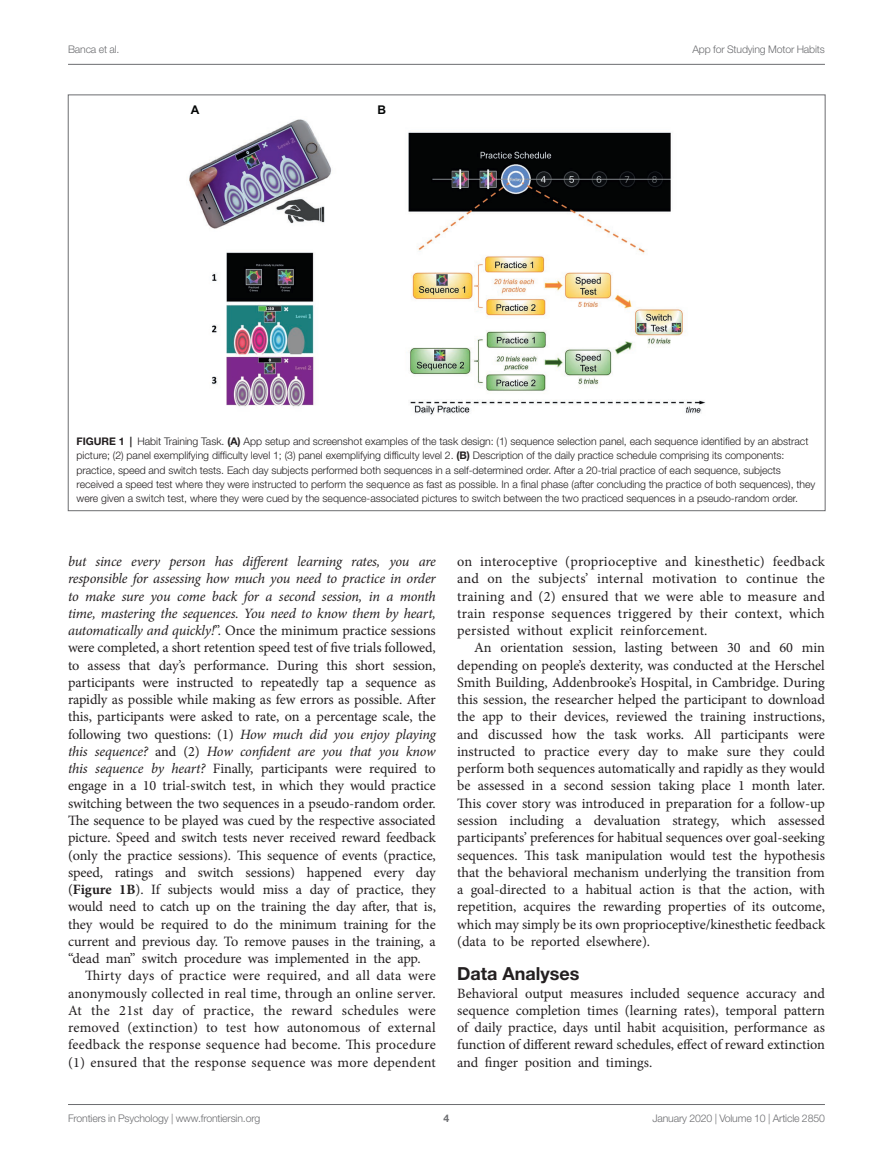
<style>
.page{position:relative;width:893px;height:1170px;background:#fff}
.page>*{position:absolute;margin:0;border:0;box-sizing:border-box;transform-origin:0 0}
.HEAD_2{font:700 18px "Helvetica Neue LT Std";color:#231f20}
.TEXT_FLUSH{font:14.25px/17.2px "Minion Pro";letter-spacing:-.005em;color:#231f20;text-align:justify}
.TEXT{font:14.25px/17.2px "Minion Pro";letter-spacing:.01em;color:#231f20;text-align:justify}
.t1{font:700 12px "Arial";color:#030505}
.FIG_LEG{font:300 10.5px/14.2px "Helvetica Neue LT Std";letter-spacing:-.005em;color:#231f20}
.t2{font:300 10.5px "Helvetica Neue LT Std";letter-spacing:-.015em;color:#6c6d70}
.t3{font:700 10.5px "Helvetica Neue LT Std";color:#6c6d70}
.s1{font-weight:700}
.s2{font-style:italic}
</style>
<div class="page">
<hr style="left:68px;top:64px;width:757px;height:1px;background:#6c6d70">
<hr style="left:68px;top:1104px;width:757px;height:1px;background:#6c6d70">
<img style="left:189px;top:119px;width:516px;height:296px">
<p class="t2" style="left:68px;top:42px;width:53px">Banca et al.</p>
<p class="t2" style="left:692px;top:42px;width:134px">App for Studying Motor Habits</p>
<p class="t1" style="left:191px;top:101px;width:10px">A</p>
<p class="t1" style="left:378px;top:101px;width:10px">B</p>
<p class="FIG_LEG" style="left:77px;top:434px;width:740px"><span class="s1">FIGURE 1 |</span> Habit Training Task. <span class="s1">(A)</span> App setup and screenshot examples of the task design: (1) sequence selection panel, each sequence identified by an abstract picture; (2) panel exemplifying difficulty level 1; (3) panel exemplifying difficulty level 2. <span class="s1">(B)</span> Description of the daily practice schedule comprising its components: practice, speed and switch tests. Each day subjects performed both sequences in a self-determined order. After a 20-trial practice of each sequence, subjects received a speed test where they were instructed to perform the sequence as fast as possible. In a final phase (after concluding the practice of both sequences), they were given a switch test, where they were cued by the sequence-associated pictures to switch between the two practiced sequences in a pseudo-random order.</p>
<p class="TEXT_FLUSH" style="left:68px;top:553px;width:369px"><span class="s2">but since every person has different learning rates, you are responsible for assessing how much you need to practice in order to make sure you come back for a second session, in a month time, mastering the sequences. You need to know them by heart, automatically and quickly!</span>”. Once the minimum practice sessions were completed, a short retention speed test of five trials followed, to assess that day’s performance. During this short session, participants were instructed to repeatedly tap a sequence as rapidly as possible while making as few errors as possible. After this, participants were asked to rate, on a percentage scale, the following two questions: (1) <span class="s2">How much did you enjoy playing this sequence?</span> and (2) <span class="s2">How confident are you that you know this sequence by heart?</span> Finally, participants were required to engage in a 10 trial-switch test, in which they would practice switching between the two sequences in a pseudo-random order.<br>The sequence to be played was cued by the respective associated picture. Speed and switch tests never received reward feedback (only the practice sessions). This sequence of events (practice, speed, ratings and switch sessions) happened every day (<span class="s1">Figure 1B</span>). If subjects would miss a day of practice, they would need to catch up on the training the day after, that is, they would be required to do the minimum training for the current and previous day. To remove pauses in the training, a “dead man” switch procedure was implemented in the app.</p>
<p class="TEXT" style="left:68px;top:967px;width:369px;text-indent:17px">Thirty days of practice were required, and all data were anonymously collected in real time, through an online server.<br>At the 21st day of practice, the reward schedules were removed (extinction) to test how autonomous of external feedback the response sequence had become. This procedure (1) ensured that the response sequence was more dependent</p>
<p class="TEXT" style="left:457px;top:553px;width:369px">on interoceptive (proprioceptive and kinesthetic) feedback and on the subjects’ internal motivation to continue the training and (2) ensured that we were able to measure and train response sequences triggered by their context, which persisted without explicit reinforcement.</p>
<p class="TEXT" style="left:457px;top:639px;width:369px;text-indent:17px">An orientation session, lasting between 30 and 60 min depending on people’s dexterity, was conducted at the Herschel Smith Building, Addenbrooke’s Hospital, in Cambridge. During this session, the researcher helped the participant to download the app to their devices, reviewed the training instructions, and discussed how the task works. All participants were instructed to practice every day to make sure they could perform both sequences automatically and rapidly as they would be assessed in a second session taking place 1 month later.<br>This cover story was introduced in preparation for a follow-up session including a devaluation strategy, which assessed participants’ preferences for habitual sequences over goal-seeking sequences. This task manipulation would test the hypothesis that the behavioral mechanism underlying the transition from a goal-directed to a habitual action is that the action, with repetition, acquires the rewarding properties of its outcome, which may simply be its own proprioceptive/kinesthetic feedback (data to be reported elsewhere).</p>
<p class="HEAD_2" style="left:457px;top:962px;width:124px">Data Analyses</p>
<p class="TEXT_FLUSH" style="left:457px;top:984px;width:369px">Behavioral output measures included sequence accuracy and sequence completion times (learning rates), temporal pattern of daily practice, days until habit acquisition, performance as function of different reward schedules, effect of reward extinction and finger position and timings.</p>
<p class="t2" style="left:68px;top:1111px;width:194px">Frontiers in Psychology | www.frontiersin.org</p>
<p class="t3" style="left:444px;top:1111px;width:7px">4</p>
<p class="t2" style="left:652px;top:1111px;width:174px">January 2020 | Volume 10 | Article 2850</p>
</div>
